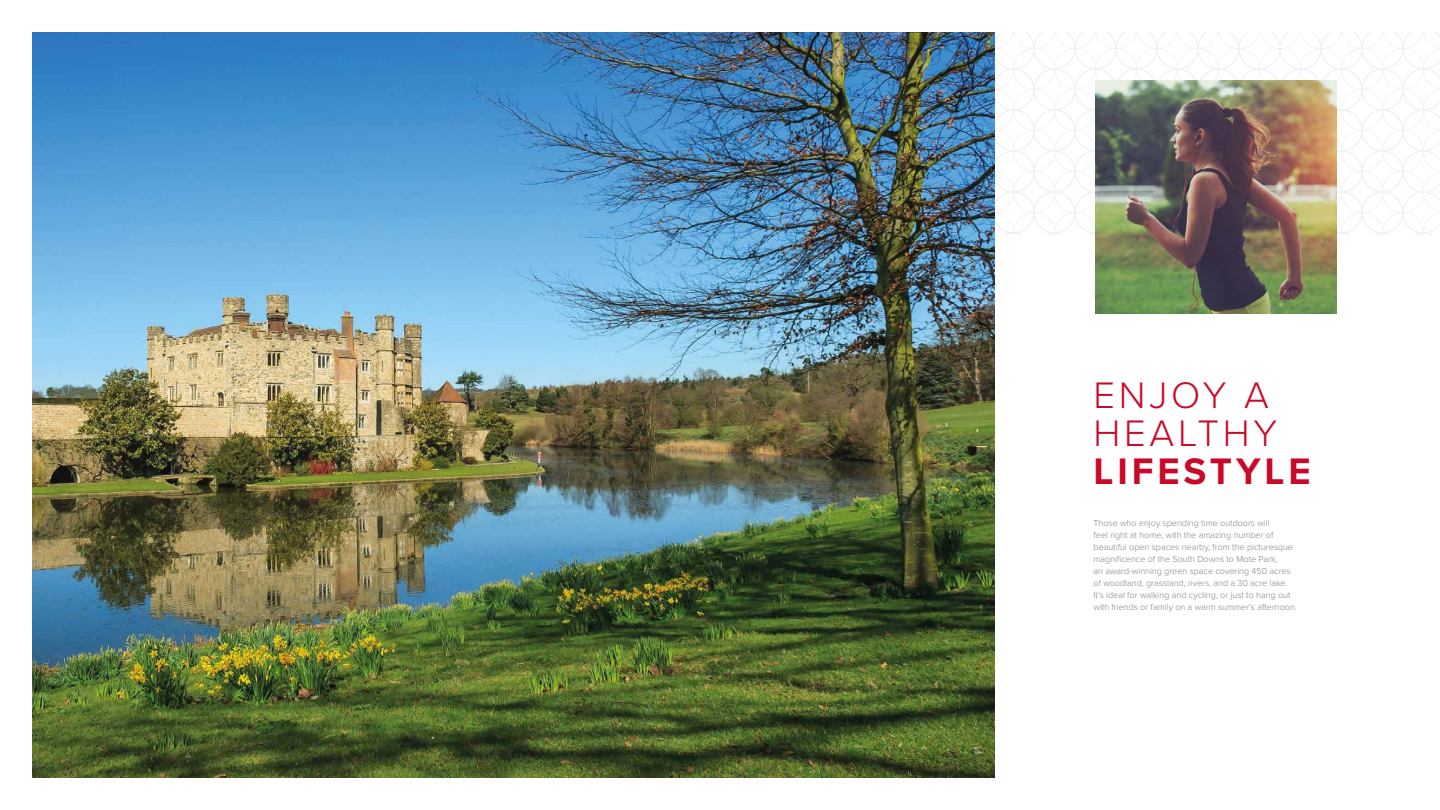
<style>
.page{position:relative;width:1440px;height:810px;background:#fff}
.page>*{position:absolute;margin:0;border:0;box-sizing:border-box;transform-origin:0 0}
.t1{font:300 38.25px/38.2px "Proxima Nova";letter-spacing:.1em;color:#ca0928}
.t2{font:700 38.25px "Proxima Nova";letter-spacing:.1em;color:#ca0928}
.t3{font:300 9px/12px "Proxima Nova";color:#828282}
</style>
<div class="page">
<div style="left:813px;top:32px;width:627px;height:203px;background:linear-gradient(to bottom,#fcfcfb,#fbfbfb)"></div>
<img style="left:33px;top:32px;width:961px;height:745px">
<img style="left:1096px;top:81px;width:240px;height:232px">
<h1 class="t1" style="left:1094px;top:374px;width:185px">ENJOY A<br>HEALTHY</h1>
<h1 class="t2" style="left:1094px;top:443px;width:219px">LIFESTYLE</h1>
<p class="t3" style="left:1094px;top:516px;width:205px">Those who enjoy spending time outdoors will<br>feel right at home, with the amazing number of beautiful open spaces nearby, from the picturesque magnificence of the South Downs to Mote Park,<br>an award-winning green space covering 450 acres of woodland, grassland, rivers, and a 30 acre lake.<br>It’s ideal for walking and cycling, or just to hang out with friends or family on a warm summer’s afternoon.</p>
</div>
